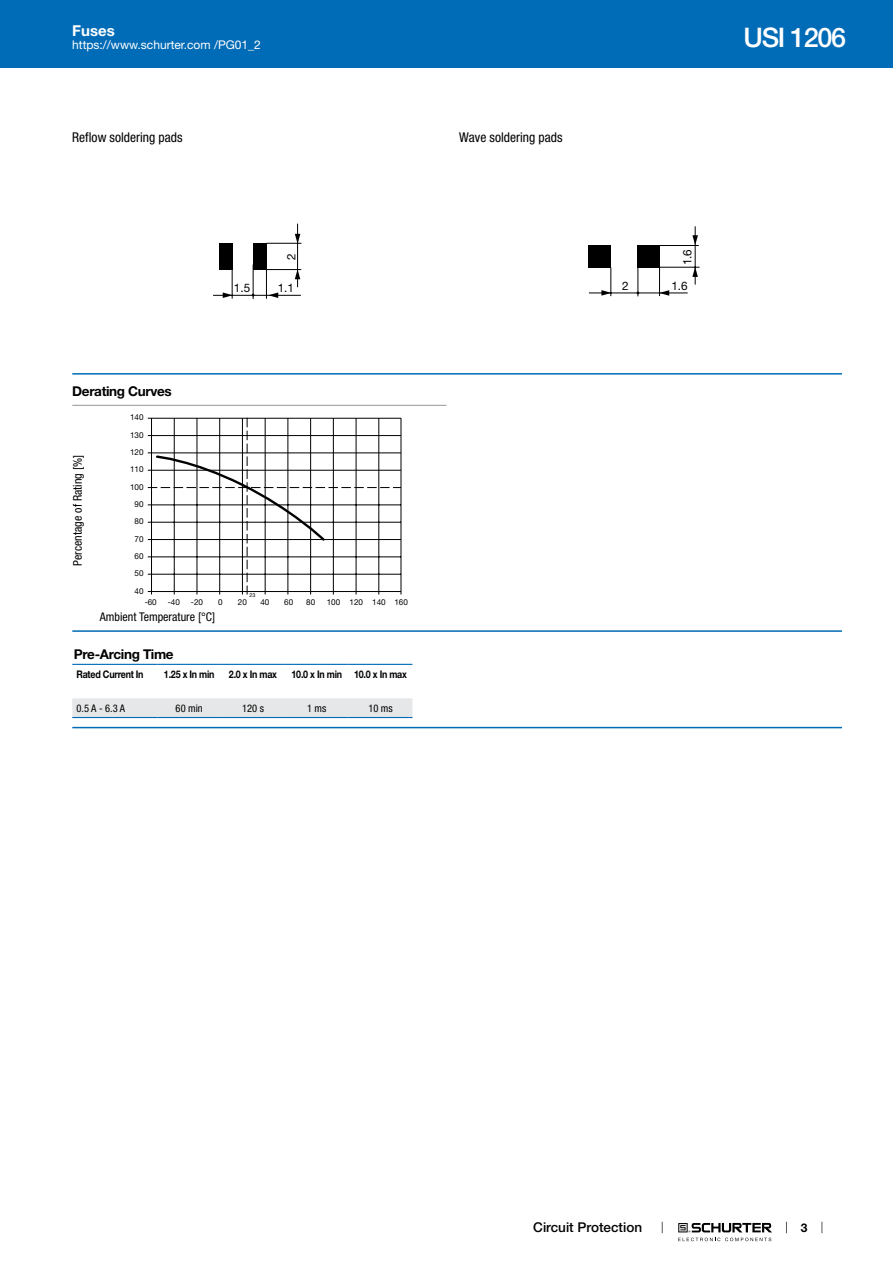
<style>
.page{position:relative;width:893px;height:1263px;background:#fff}
.page>*{position:absolute;margin:0;border:0;box-sizing:border-box;transform-origin:0 0}
.t1{font:500 27px "Helvetica Neue LT";letter-spacing:-.05em;color:#fff}
.t2{font:700 15px "Helvetica Neue LT";color:#fff}
.t3{font:condensed 13.5px "Helvetica Neue LT";color:#000}
.t4{font:700 13.5px "Helvetica Neue LT";letter-spacing:-.025em;color:#000}
.t5{font:500 13.5px "Helvetica Neue LT";color:#000}
.t6{font:condensed 12px "Helvetica Neue LT";color:#000}
.t7{font:12px "Helvetica Neue LT";color:#fff}
.t8{font:700 12px "Helvetica Neue LT";color:#000}
.t9{font:11.7px "Helvetica Neue LT";color:#000}
.t10{font:700 10.5px "Helvetica Neue LT";letter-spacing:-.025em;color:#000;scale:.85 1}
.t11{font:condensed 10.5px "Helvetica Neue LT";color:#000}
.t12{font:8.1px/17.2px "Helvetica Neue LT";color:#000;text-align:center}
.t13{font:5.4px "Helvetica Neue LT";color:#000}
</style>
<div class="page">
<svg style="left:678px;top:1223px;width:94px;height:18px"></svg>
<div style="left:0;top:0;width:893px;height:68px;background:#006bb6"></div>
<div style="left:219px;top:243px;width:13px;height:27px;background:#000"></div>
<div style="left:253px;top:243px;width:14px;height:27px;background:#000"></div>
<hr style="left:253px;top:265px;width:1px;height:34px;background:#000">
<hr style="left:266px;top:265px;width:1px;height:33px;background:#000">
<hr style="left:213px;top:295px;width:88px;height:1px;background:#000">
<hr style="left:267px;top:269px;width:34px;height:1px;background:#000">
<hr style="left:266px;top:243px;width:35px;height:1px;background:#000">
<hr style="left:297px;top:224px;width:1px;height:63px;background:#000">
<hr style="left:232px;top:265px;width:1px;height:33px;background:#000">
<svg style="left:268px;top:292px;width:10px;height:6px"></svg>
<svg style="left:223px;top:292px;width:10px;height:6px"></svg>
<svg style="left:295px;top:234px;width:5px;height:10px"></svg>
<svg style="left:295px;top:269px;width:5px;height:10px"></svg>
<div style="left:589px;top:245px;width:22px;height:22px;background:#000"></div>
<div style="left:638px;top:245px;width:22px;height:22px;background:#000"></div>
<hr style="left:589px;top:293px;width:99px;height:1px;background:#000">
<hr style="left:656px;top:267px;width:43px;height:1px;background:#000">
<hr style="left:655px;top:245px;width:44px;height:1px;background:#000">
<hr style="left:695px;top:226px;width:1px;height:59px;background:#000">
<svg style="left:659px;top:267px;width:10px;height:29px"></svg>
<svg style="left:601px;top:267px;width:11px;height:29px"></svg>
<svg style="left:692px;top:235px;width:6px;height:10px"></svg>
<svg style="left:692px;top:267px;width:6px;height:10px"></svg>
<svg style="left:636px;top:267px;width:3px;height:29px"></svg>
<hr style="left:72px;top:373px;width:770px;height:2px;background:#006bb6">
<hr style="left:72px;top:405px;width:374px;height:1px;background:#939598">
<hr style="left:401px;top:418px;width:1px;height:176px;background:#000">
<svg style="left:148px;top:418px;width:253px;height:176px"></svg>
<hr style="left:72px;top:630px;width:770px;height:2px;background:#006bb6">
<svg style="left:72px;top:698px;width:340px;height:19px;background:#e5e7e8"></svg>
<hr style="left:72px;top:664px;width:85px;height:1px;background:#006bb6">
<hr style="left:157px;top:664px;width:64px;height:1px;background:#006bb6">
<hr style="left:221px;top:664px;width:64px;height:1px;background:#006bb6">
<hr style="left:285px;top:664px;width:64px;height:1px;background:#006bb6">
<hr style="left:349px;top:664px;width:63px;height:1px;background:#006bb6">
<hr style="left:72px;top:717px;width:85px;height:1px;background:#006bb6">
<hr style="left:157px;top:717px;width:64px;height:1px;background:#006bb6">
<hr style="left:221px;top:717px;width:64px;height:1px;background:#006bb6">
<hr style="left:285px;top:717px;width:64px;height:1px;background:#006bb6">
<hr style="left:349px;top:717px;width:63px;height:1px;background:#006bb6">
<hr style="left:72px;top:727px;width:770px;height:1px;background:#006bb6">
<h2 class="t2" style="left:72px;top:21px;width:44px">Fuses</h2>
<h3 class="t7" style="left:72px;top:38px;width:190px">https://www.schurter.com /PG01_2</h3>
<h3 class="t3" style="left:72px;top:130px;width:112px">Reflow soldering pads</h3>
<h3 class="t4" style="left:72px;top:383px;width:101px">Derating Curves</h3>
<h3 class="t6" style="left:71px;top:565px;width:112px;rotate:-90deg">Percentage of Rating [%]</h3>
<p class="t12" style="left:130px;top:409px;width:15px">140<br>130<br>120<br>110<br>100<br>90<br>80<br>70<br>60<br>50<br>40</p>
<h3 class="t9" style="left:284px;top:259px;width:8px;rotate:-90deg">2</h3>
<h3 class="t9" style="left:234px;top:281px;width:18px">1.5</h3>
<h3 class="t9" style="left:278px;top:281px;width:18px">1.1</h3>
<p class="t13" style="left:250px;top:592px;width:8px">23</p>
<p class="t12" style="left:145px;top:594px;width:14px">-60</p>
<p class="t12" style="left:168px;top:594px;width:14px">-40</p>
<p class="t12" style="left:191px;top:594px;width:14px">-20</p>
<p class="t12" style="left:218px;top:594px;width:6px">0</p>
<p class="t12" style="left:238px;top:594px;width:11px">20</p>
<p class="t12" style="left:260px;top:594px;width:11px">40</p>
<p class="t12" style="left:284px;top:594px;width:11px">60</p>
<p class="t12" style="left:306px;top:594px;width:11px">80</p>
<p class="t12" style="left:327px;top:594px;width:83px">100 120 140 160</p>
<h3 class="t6" style="left:100px;top:609px;width:117px">Ambient Temperature [°C]</h3>
<h3 class="t4" style="left:74px;top:646px;width:101px">Pre-Arcing Time</h3>
<p class="t10" style="left:77px;top:667px;width:80px">Rated Current In</p>
<p class="t10" style="left:164px;top:667px;width:61px">1.25 x In min</p>
<p class="t10" style="left:229px;top:667px;width:58px">2.0 x In max</p>
<p class="t10" style="left:292px;top:667px;width:137px">10.0 x In min 10.0 x In max</p>
<p class="t11" style="left:77px;top:702px;width:50px">0.5 A - 6.3 A</p>
<p class="t11" style="left:176px;top:702px;width:29px">60 min</p>
<p class="t11" style="left:242px;top:702px;width:23px">120 s</p>
<p class="t11" style="left:307px;top:702px;width:21px">1 ms</p>
<p class="t11" style="left:368px;top:702px;width:26px">10 ms</p>
<h3 class="t3" style="left:459px;top:130px;width:105px">Wave soldering pads</h3>
<h1 class="t1" style="left:744px;top:21px;width:104px">USI 1206</h1>
<h3 class="t9" style="left:680px;top:265px;width:17px;rotate:-90deg">1.6</h3>
<h3 class="t9" style="left:622px;top:279px;width:8px">2</h3>
<h3 class="t9" style="left:671px;top:279px;width:18px">1.6</h3>
<h3 class="t5" style="left:533px;top:1219px;width:110px">Circuit Protection</h3>
<h3 class="t8" style="left:801px;top:1220px;width:8px">3</h3>
</div>
